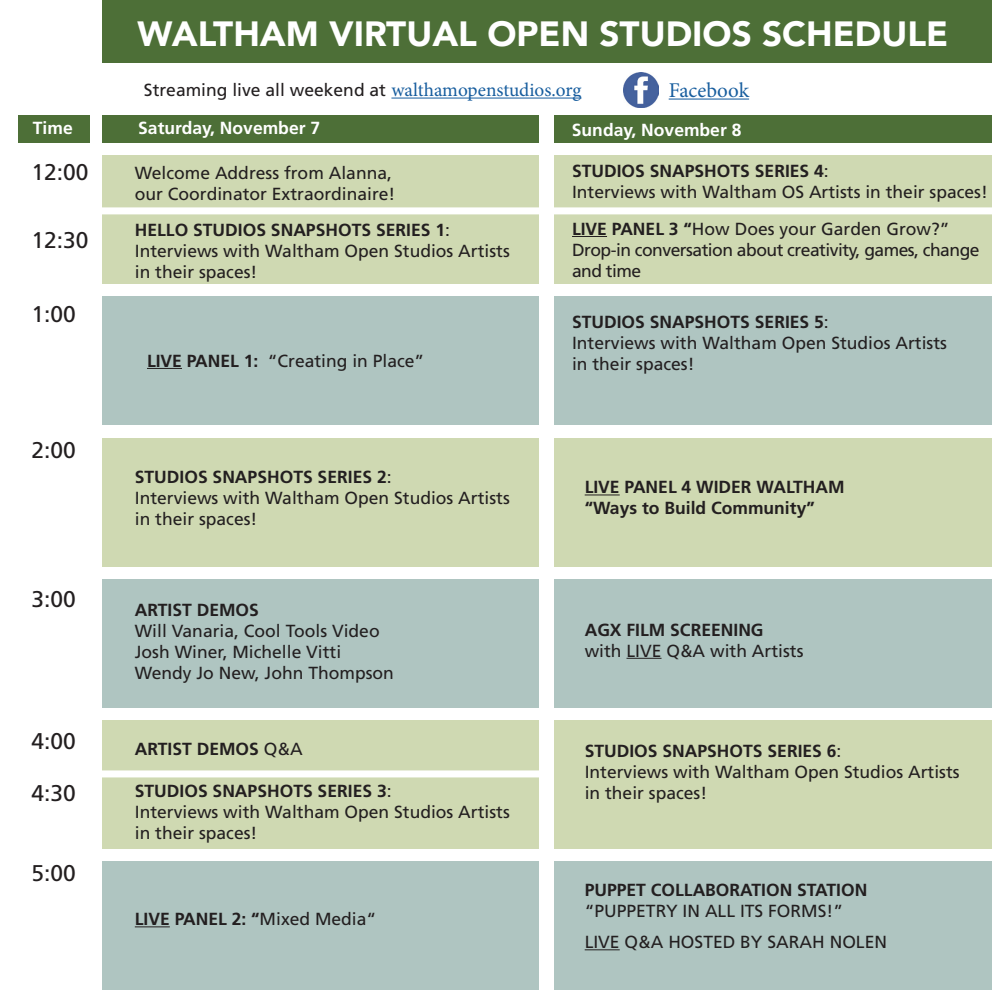
<style>
.page{position:relative;width:1008px;height:1008px;background:#fff}
.page>*{position:absolute;margin:0;border:0;box-sizing:border-box;transform-origin:0 0}
.t1{font:900 35px "Avenir";color:#fff}
.t2{font:22.75px "Frutiger LT Std";color:#231f20}
.t3{font:21px "Minion Pro";color:#175d9e}
.t4{font:17.5px/21px "Frutiger LT Std";color:#231f20}
.t5{font:700 17.5px "Frutiger LT Std";color:#231f20}
.t6{font:17.5px/21px "Frutiger LT Std";letter-spacing:-.03em;color:#231f20}
.t7{font:700 17.5px "Frutiger LT Std";color:#fff}
.s1{font-family:"Minion Pro";font-size:19.25px;color:#175d9e}
.s2{font-weight:400}
.s3{font-weight:700}
</style>
<div class="page">
<div style="left:102px;top:0;width:889px;height:63px;background:#4d6f37"></div>
<div style="left:102px;top:155px;width:889px;height:129px;background:#cfd9b2"></div>
<div style="left:102px;top:297px;width:889px;height:128px;background:#afc5c1"></div>
<div style="left:102px;top:438px;width:889px;height:128px;background:#cfd9b2"></div>
<div style="left:102px;top:720px;width:889px;height:129px;background:#cfd9b2"></div>
<div style="left:102px;top:861px;width:889px;height:129px;background:#afc5c1"></div>
<div style="left:102px;top:579px;width:889px;height:129px;background:#afc5c1"></div>
<div style="left:102px;top:116px;width:889px;height:27px;background:#4d6f37"></div>
<div style="left:18px;top:116px;width:71px;height:27px;background:#4d6f37"></div>
<hr style="left:391px;top:98px;width:190px;height:1px;background:#175d9e">
<hr style="left:669px;top:99px;width:80px;height:1px;background:#175d9e">
<div style="left:539px;top:110px;width:15px;height:898px;background:#fff"></div>
<hr style="left:572px;top:236px;width:35px;height:1px;background:#231f20">
<hr style="left:585px;top:949px;width:35px;height:1px;background:#231f20">
<hr style="left:585px;top:495px;width:35px;height:1px;background:#231f20">
<hr style="left:627px;top:658px;width:35px;height:1px;background:#231f20">
<hr style="left:147px;top:368px;width:35px;height:1px;background:#231f20">
<hr style="left:135px;top:926px;width:35px;height:1px;background:#231f20">
<img style="left:623px;top:72px;width:35px;height:35px">
<div style="left:88px;top:207px;width:918px;height:7px;background:#fff"></div>
<div style="left:102px;top:770px;width:445px;height:7px;background:#fff"></div>
<p class="t1" style="left:138px;top:3px;width:812px">WALTHAM VIRTUAL OPEN STUDIOS SCHEDULE</p>
<p class="t4" style="left:144px;top:80px;width:439px">Streaming live all weekend at <span class="s1">walthamopenstudios.org</span></p>
<p class="t3" style="left:669px;top:76px;width:82px">Facebook</p>
<p class="t7" style="left:33px;top:117px;width:41px">Time</p>
<p class="t7" style="left:138px;top:118px;width:183px">Saturday, November 7</p>
<p class="t7" style="left:572px;top:119px;width:171px">Sunday, November 8</p>
<p class="t2" style="left:32px;top:159px;width:58px">12:00</p>
<p class="t5" style="left:572px;top:161px;width:258px">STUDIOS SNAPSHOTS SERIES 4<span class="s2">:</span></p>
<p class="t4" style="left:572px;top:182px;width:417px">Interviews with Waltham OS Artists in their spaces!</p>
<p class="t4" style="left:572px;top:218px;width:379px"><span class="s3">LIVE PANEL 3 “</span>How Does your Garden Grow?”</p>
<p class="t6" style="left:572px;top:239px;width:409px">Drop-in conversation about creativity, games, change and time</p>
<p class="t5" style="left:572px;top:311px;width:258px">STUDIOS SNAPSHOTS SERIES 5<span class="s2">:</span></p>
<p class="t4" style="left:572px;top:332px;width:377px">Interviews with Waltham Open Studios Artists in their spaces!</p>
<p class="t4" style="left:135px;top:162px;width:259px">Welcome Address from Alanna,</p>
<p class="t4" style="left:135px;top:183px;width:262px">our Coordinator Extraordinaire!</p>
<p class="t5" style="left:135px;top:220px;width:317px">HELLO STUDIOS SNAPSHOTS SERIES 1<span class="s2">:</span></p>
<p class="t4" style="left:135px;top:241px;width:377px">Interviews with Waltham Open Studios Artists</p>
<p class="t4" style="left:135px;top:262px;width:124px">in their spaces!</p>
<p class="t2" style="left:32px;top:227px;width:58px">12:30</p>
<p class="t2" style="left:32px;top:300px;width:46px">1:00</p>
<p class="t4" style="left:147px;top:350px;width:279px"><span class="s3">LIVE PANEL 1:</span> “Creating in Place”</p>
<p class="t2" style="left:32px;top:437px;width:46px">2:00</p>
<p class="t2" style="left:32px;top:586px;width:46px">3:00</p>
<p class="t2" style="left:32px;top:727px;width:46px">4:00</p>
<p class="t2" style="left:32px;top:780px;width:46px">4:30</p>
<p class="t2" style="left:32px;top:860px;width:46px">5:00</p>
<p class="t5" style="left:135px;top:467px;width:258px">STUDIOS SNAPSHOTS SERIES 2<span class="s2">:</span></p>
<p class="t4" style="left:135px;top:488px;width:377px">Interviews with Waltham Open Studios Artists in their spaces!</p>
<p class="t5" style="left:135px;top:599px;width:126px">ARTIST DEMOS</p>
<p class="t4" style="left:135px;top:620px;width:246px">Will Vanaria, Cool Tools Video</p>
<p class="t4" style="left:135px;top:641px;width:208px">Josh Winer, Michelle Vitti</p>
<p class="t4" style="left:135px;top:662px;width:261px">Wendy Jo New, John Thompson</p>
<p class="t5" style="left:135px;top:739px;width:169px">ARTIST DEMOS <span class="s2">Q&amp;A</span></p>
<p class="t5" style="left:135px;top:781px;width:258px">STUDIOS SNAPSHOTS SERIES 3<span class="s2">:</span></p>
<p class="t4" style="left:135px;top:802px;width:377px">Interviews with Waltham Open Studios Artists in their spaces!</p>
<p class="t5" style="left:135px;top:909px;width:243px">LIVE PANEL 2: “<span class="s2">Mixed Media“</span></p>
<p class="t5" style="left:585px;top:477px;width:261px">LIVE PANEL 4 WIDER WALTHAM</p>
<p class="t5" style="left:585px;top:498px;width:232px">“Ways to Build Community”</p>
<p class="t5" style="left:585px;top:619px;width:180px">AGX FILM SCREENING</p>
<p class="t4" style="left:585px;top:640px;width:220px">with LIVE Q&amp;A with Artists</p>
<p class="t5" style="left:585px;top:740px;width:258px">STUDIOS SNAPSHOTS SERIES 6<span class="s2">:</span></p>
<p class="t4" style="left:585px;top:761px;width:377px">Interviews with Waltham Open Studios Artists in their spaces!</p>
<p class="t5" style="left:585px;top:879px;width:284px">PUPPET COLLABORATION STATION</p>
<p class="t4" style="left:585px;top:900px;width:260px">“PUPPETRY IN ALL ITS FORMS!”</p>
<p class="t4" style="left:585px;top:932px;width:304px">LIVE Q&amp;A HOSTED BY SARAH NOLEN</p>
</div>
